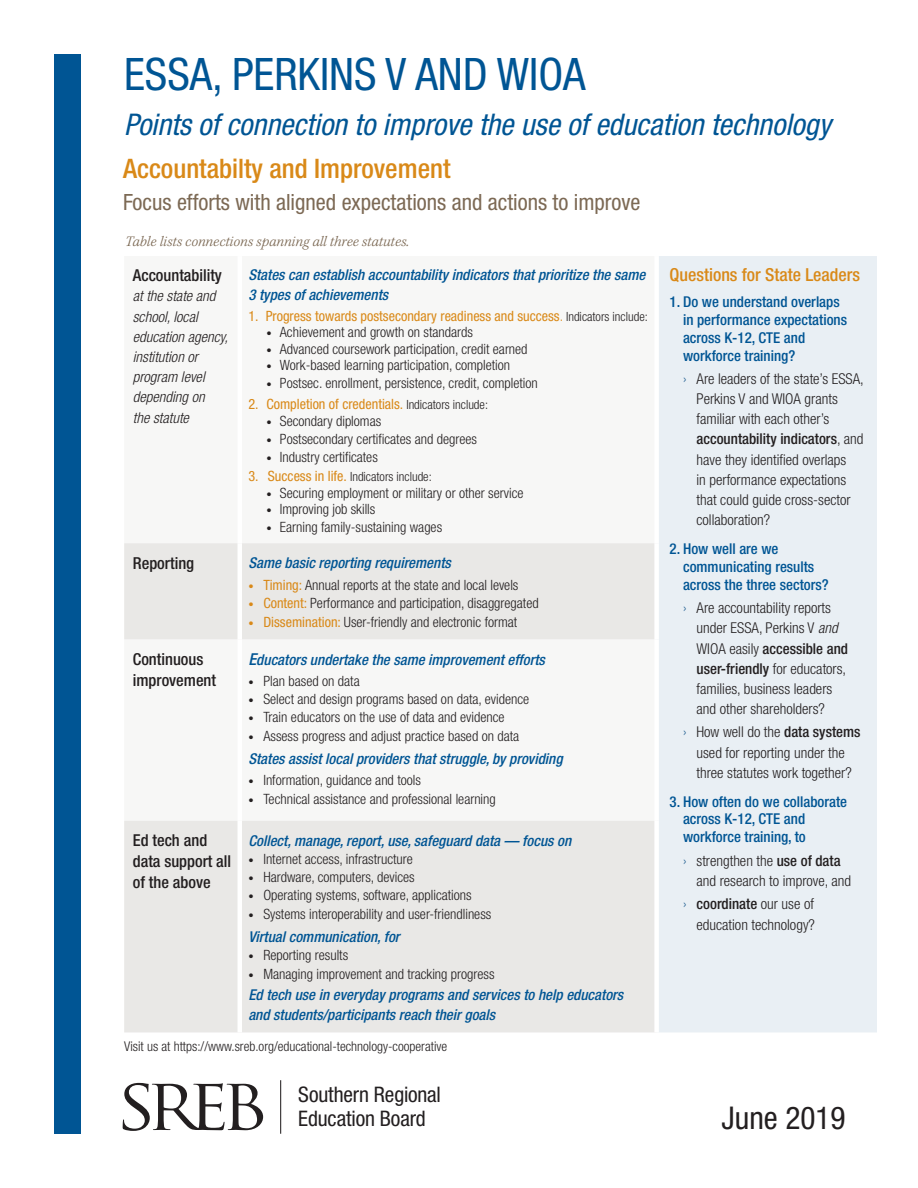
<style>
.page{position:relative;width:918px;height:1188px;background:#fff}
.page>*{position:absolute;margin:0;border:0;box-sizing:border-box;transform-origin:0 0}
.text{font:condensed 44.85px "Helvetica Neue";color:#005594}
.text-2{font:condensed 31.35px "Helvetica Neue";color:#231f20}
.text-3{font:italic condensed 29.85px "Helvetica Neue";color:#005594}
.text-4{font:500 condensed 26.85px "Helvetica Neue";color:#d98918}
.text-5{font:condensed 22.35px "Helvetica Neue";color:#7c6954}
.t1{font:condensed 21.45px/24.3px "Helvetica Neue";letter-spacing:-.005em;color:#231f20}
.sub_1{font:500 condensed 18px "Helvetica Neue LT Std";color:#d98918}
.body_text{font:500 condensed 16.5px/20.9px "Helvetica Neue LT Std";color:#231f20}
.t2{font:300 condensed 15px/20.1px "Helvetica Neue LT Std";color:#231f20}
.commonalities_chart{font:italic 500 condensed 15px/19.5px "Helvetica Neue LT Std";color:#005594}
.t3{font:500 condensed 15px/18px "Helvetica Neue LT Std";color:#005594}
.body_text-2{font:italic 300 condensed 15px/20.1px "Helvetica Neue LT Std";color:#231f20}
.text-6{font:italic 300 15px "Kepler Std";color:#7c6954}
.t4{font:300 condensed 14.25px "Helvetica Neue LT Std";color:#231f20}
.t5{font:condensed 14.25px "Helvetica Neue LT Std";color:#d98918}
.text-7{font:300 condensed 13.5px "Helvetica Neue";color:#231f20}
.t6{font:300 condensed 12.75px "Helvetica Neue LT Std";color:#231f20}
.s1{font-weight:300}
.s2{font-weight:300;font-size:12.75px;color:#231f20}
.s3{font-size:10.5px}
.s4{font-weight:400;font-size:14.25px;color:#d98918}
.s5{font-size:10.5px;color:#d98918}
.s6{font-weight:400;color:#d98918}
.s7{font-size:16.5px}
.s8{color:#236092}
.s9{font-weight:500}
.s10{font-style:italic}
</style>
<div class="page">
<div style="left:54px;top:54px;width:27px;height:1080px;background:#005594"></div>
<hr style="left:280px;top:1080px;width:1px;height:54px;background:#231f20">
<svg style="left:123px;top:1083px;width:140px;height:48px"></svg>
<div style="left:659px;top:256px;width:218px;height:776px;background:#e9eff4"></div>
<svg style="left:124px;top:543px;width:530px;height:489px;fill:#e9e8e6"></svg>
<hr style="left:238px;top:543px;width:4px;height:96px;background:#fff">
<hr style="left:238px;top:639px;width:4px;height:182px;background:#fff">
<hr style="left:238px;top:821px;width:4px;height:211px;background:#fff">
<p class="text" style="left:124px;top:48px;width:463px">ESSA, PERKINS V AND WIOA</p>
<p class="text-3" style="left:124px;top:107px;width:708px">Points of connection to improve the use of education technology</p>
<p class="text-4" style="left:123px;top:153px;width:329px">Accountabilty and Improvement</p>
<p class="text-5" style="left:123px;top:189px;width:519px">Focus efforts with aligned expectations and actions to improve</p>
<p class="text-6" style="left:125px;top:233px;width:285px">Table lists connections spanning all three statutes.</p>
<p class="body_text" style="left:133px;top:265px;width:91px">Accountability</p>
<p class="body_text-2" style="left:133px;top:287px;width:97px">at the state and school, local education agency, institution or program level depending on<br>the statute</p>
<p class="commonalities_chart" style="left:248px;top:265px;width:398px">States can establish accountability indicators that prioritize the same<br>3 types of achievements</p>
<p class="t5" style="left:248px;top:308px;width:401px">1. Progress towards postsecondary readiness and success<span class="s1">.</span> <span class="s2">Indicators include:</span></p>
<p class="t4" style="left:266px;top:324px;width:208px"><span class="s3">•</span> Achievement and growth on standards</p>
<p class="t4" style="left:266px;top:340px;width:263px"><span class="s3">•</span> Advanced coursework participation, credit earned</p>
<p class="t4" style="left:266px;top:357px;width:245px"><span class="s3">•</span> Work-based learning participation, completion</p>
<p class="t4" style="left:266px;top:375px;width:273px"><span class="s3">•</span> Postsec. enrollment, persistence, credit, completion</p>
<p class="t5" style="left:248px;top:396px;width:241px">2. Completion of credentials. <span class="s2">Indicators include:</span></p>
<p class="t4" style="left:266px;top:412px;width:116px"><span class="s3">•</span> Secondary diplomas</p>
<p class="t4" style="left:266px;top:430px;width:212px"><span class="s3">•</span> Postsecondary certificates and degrees</p>
<p class="t4" style="left:266px;top:448px;width:113px"><span class="s3">•</span> Industry certificates</p>
<p class="t6" style="left:248px;top:469px;width:185px"><span class="s4">3. Success in life.</span> Indicators include:</p>
<p class="t4" style="left:266px;top:484px;width:259px"><span class="s3">•</span> Securing employment or military or other service</p>
<p class="t4" style="left:266px;top:501px;width:111px"><span class="s3">•</span> Improving job skills</p>
<p class="t4" style="left:266px;top:519px;width:177px"><span class="s3">•</span> Earning family-sustaining wages</p>
<p class="body_text" style="left:133px;top:552px;width:63px">Reporting</p>
<p class="commonalities_chart" style="left:248px;top:554px;width:204px">Same basic reporting requirements</p>
<p class="t4" style="left:248px;top:576px;width:272px"><span class="s5">•</span> <span class="s6">Timing:</span> Annual reports at the state and local levels</p>
<p class="t4" style="left:248px;top:594px;width:292px"><span class="s5">•</span> <span class="s6">Content:</span> Performance and participation, disaggregated</p>
<p class="t4" style="left:248px;top:614px;width:270px"><span class="s5">•</span> <span class="s6">Dissemination:</span> User-friendly and electronic format</p>
<p class="body_text" style="left:133px;top:648px;width:85px">Continuous improvement</p>
<p class="commonalities_chart" style="left:248px;top:650px;width:298px"><span class="s7">E</span>ducators undertake the same improvement efforts</p>
<p class="t4" style="left:248px;top:673px;width:113px"><span class="s3">•</span> Plan based on data</p>
<p class="t4" style="left:248px;top:690px;width:282px"><span class="s3">•</span> Select and design programs based on data, evidence</p>
<p class="t4" style="left:248px;top:708px;width:258px"><span class="s3">•</span> Train educators on the use of data and evidence</p>
<p class="t4" style="left:248px;top:728px;width:272px"><span class="s3">•</span> Assess progress and adjust practice based on data</p>
<p class="commonalities_chart" style="left:248px;top:749px;width:316px">States assist local providers that struggle, by providing</p>
<p class="t4" style="left:248px;top:772px;width:174px"><span class="s3">•</span> Information, guidance and tools</p>
<p class="t4" style="left:248px;top:791px;width:249px"><span class="s3">•</span> Technical assistance and professional learning</p>
<p class="body_text" style="left:133px;top:830px;width:100px">Ed tech and data support all of the above</p>
<p class="commonalities_chart" style="left:248px;top:831px;width:324px">Collect, manage, report, use, safeguard data — focus on</p>
<p class="t4" style="left:248px;top:851px;width:166px"><span class="s3">•</span> Internet access, infrastructure</p>
<p class="t4" style="left:248px;top:869px;width:168px"><span class="s3">•</span> Hardware, computers, devices</p>
<p class="t4" style="left:248px;top:887px;width:225px"><span class="s3">•</span> Operating systems, software, applications</p>
<p class="t4" style="left:248px;top:906px;width:245px"><span class="s3">•</span> Systems interoperability and user-friendliness</p>
<p class="commonalities_chart" style="left:248px;top:927px;width:153px">Virtual communication, for</p>
<p class="t4" style="left:248px;top:947px;width:101px"><span class="s3">•</span> Reporting results</p>
<p class="t4" style="left:248px;top:966px;width:248px"><span class="s3">•</span> Managing improvement and tracking progress</p>
<p class="commonalities_chart" style="left:248px;top:986px;width:376px">Ed tech use in everyday programs and services to help educators and students/participants reach their goals</p>
<p class="text-7" style="left:124px;top:1038px;width:325px">Visit us at https://www.sreb.org/educational-technology-cooperative</p>
<p class="t1" style="left:298px;top:1082px;width:144px">Southern Regional<br>Education Board</p>
<p class="sub_1" style="left:670px;top:264px;width:192px">Questions for State Leaders</p>
<p class="t3" style="left:683px;top:292px;width:166px;text-indent:-14px">1. Do we understand overlaps in performance expectations across K-12, CTE and workforce training?</p>
<p class="t2" style="left:697px;top:368px;width:169px;text-indent:-14px"><span class="s8">›</span> Are leaders of the state’s ESSA,<br>Perkins V and WIOA grants familiar with each other’s <span class="s9">accountability indicators</span>, and have they identified overlaps<br>in performance expectations that could guide cross-sector collaboration?</p>
<p class="t3" style="left:683px;top:539px;width:147px;text-indent:-14px">2. How well are we communicating results across the three sectors?</p>
<p class="t2" style="left:697px;top:598px;width:153px;text-indent:-14px"><span class="s8">›</span> Are accountability reports under ESSA, Perkins V <span class="s10">and<br></span>WIOA easily <span class="s9">accessible and user-friendly</span> for educators, families, business leaders and other shareholders?</p>
<p class="t2" style="left:683px;top:722px;width:179px;text-align:center"><span class="s8">›</span> How well do the <span class="s9">data systems </span>used for reporting under the three statutes work together?</p>
<p class="t3" style="left:683px;top:792px;width:166px;text-indent:-14px">3. How often do we collaborate across K-12, CTE and workforce training, to</p>
<p class="t2" style="left:697px;top:850px;width:156px;text-indent:-14px"><span class="s8">›</span> strengthen the <span class="s9">use of data </span>and research to improve, and</p>
<p class="t2" style="left:683px;top:894px;width:133px;text-align:right"><span class="s8">›</span> <span class="s9">coordinate</span> our use of education technology?</p>
<p class="text-2" style="left:722px;top:1099px;width:126px">June 2019</p>
</div>
